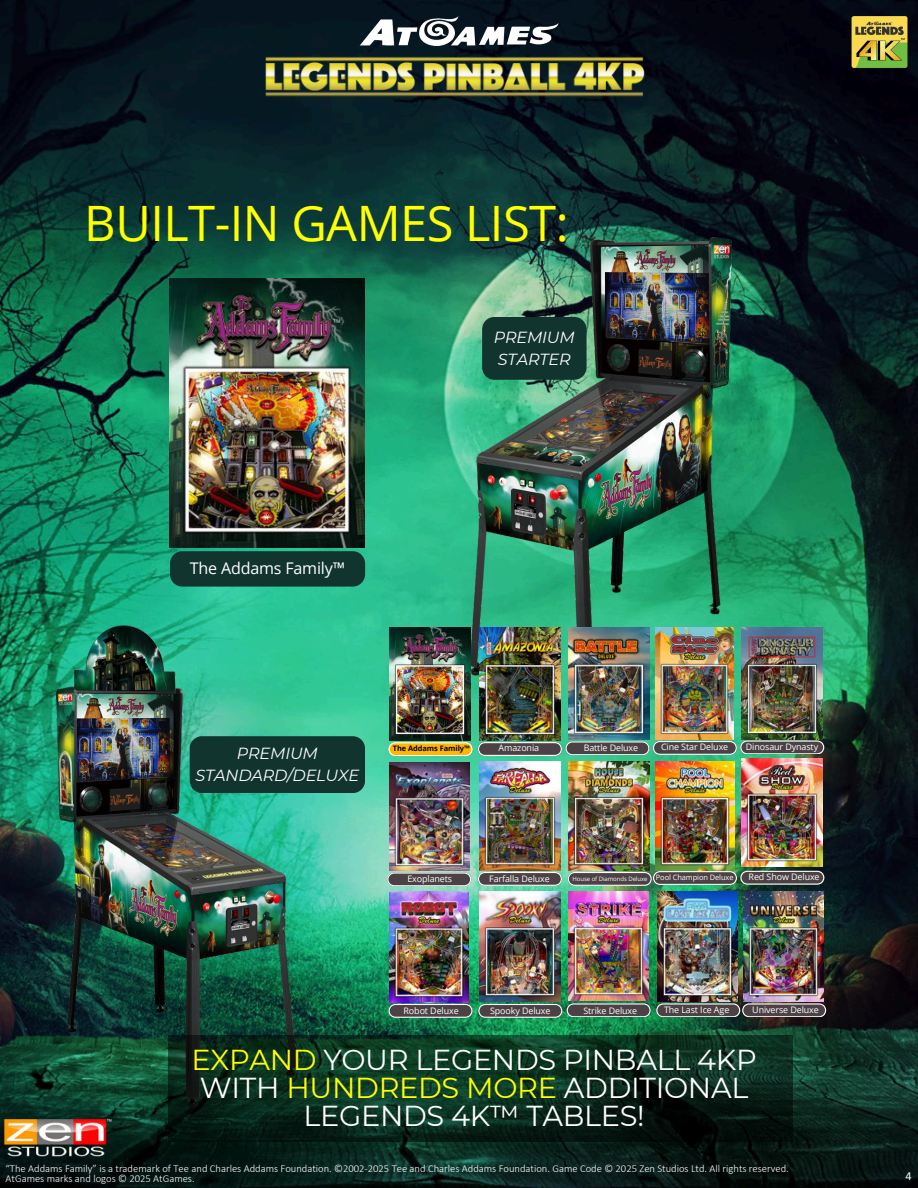
<style>
.page{position:relative;width:918px;height:1188px;background:#fff}
.page>*{position:absolute;margin:0;border:0;box-sizing:border-box;transform-origin:0 0}
.t1{font:48.75px "Open Sans";letter-spacing:-.01em;color:#ff0}
.t2{font:28.8px/28.2px "Montserrat";letter-spacing:-.01em;color:#fff;text-align:center}
.t3{font:italic 16.05px/22.5px "Montserrat";letter-spacing:-.01em;color:#fff}
.t4{font:16.05px "Open Sans";letter-spacing:-.01em;color:#fff}
.t5{font:12.3px "Calibri";color:#fff}
.t6{font:300 10.65px/10.6px "Calibri";color:#fff}
.t7{font:9px "Open Sans";letter-spacing:-.01em;color:#fff}
.t8{font:7.5px "Open Sans";letter-spacing:-.01em;color:#fff}
.t9{font:700 7.5px "Open Sans";letter-spacing:-.01em;color:#000}
.t10{font:6px "Open Sans";letter-spacing:-.01em;color:#fff}
.s1{color:#ff0}
</style>
<div class="page">
<img style="left:0;top:0;width:918px;height:1188px">
<img style="left:9px;top:597px;width:326px;height:537px">
<img style="left:426px;top:94px;width:366px;height:646px">
<svg style="left:168px;top:1035px;width:624px;height:106px;background:#0a2b1c"></svg>
<img style="left:846px;top:8px;width:69px;height:66px">
<img style="left:0;top:1112px;width:112px;height:57px">
<img style="left:170px;top:279px;width:195px;height:269px">
<svg style="left:170px;top:551px;width:195px;height:36px;background:#123831"></svg>
<div style="left:482px;top:317px;width:104px;height:63px;background:#12342e"></div>
<div style="left:190px;top:736px;width:175px;height:57px;background:#12342e"></div>
<img style="left:353px;top:8px;width:212px;height:38px">
<img style="left:258px;top:46px;width:393px;height:62px">
<img style="left:742px;top:628px;width:81px;height:111px">
<img style="left:656px;top:761px;width:79px;height:109px">
<img style="left:479px;top:628px;width:81px;height:112px">
<img style="left:744px;top:892px;width:80px;height:110px">
<img style="left:657px;top:891px;width:80px;height:111px">
<img style="left:569px;top:892px;width:80px;height:109px">
<img style="left:390px;top:892px;width:78px;height:110px">
<img style="left:390px;top:628px;width:81px;height:112px">
<img style="left:742px;top:759px;width:81px;height:108px">
<img style="left:569px;top:761px;width:81px;height:110px">
<img style="left:390px;top:762px;width:80px;height:108px">
<img style="left:479px;top:762px;width:81px;height:109px">
<img style="left:656px;top:627px;width:77px;height:113px">
<img style="left:569px;top:627px;width:81px;height:113px">
<img style="left:479px;top:891px;width:81px;height:111px">
<svg style="left:387px;top:872px;width:84px;height:14px"></svg>
<svg style="left:478px;top:872px;width:84px;height:14px"></svg>
<svg style="left:388px;top:740px;width:436px;height:16px;background:#787f5e"></svg>
<svg style="left:388px;top:1003px;width:438px;height:15px;background:#5e635e"></svg>
<svg style="left:568px;top:871px;width:256px;height:15px;background:#646462"></svg>
<h6 class="t1" style="left:84px;top:189px;width:486px">BUILT-IN GAMES LIST:</h6>
<h4 class="t3" style="left:494px;top:326px;width:83px">PREMIUM<br>STARTER</h4>
<p class="t4" style="left:190px;top:557px;width:157px">The Addams Family™</p>
<p class="t3" style="left:195px;top:742px;width:165px;text-align:center">PREMIUM<br>STANDARD/DELUXE</p>
<p class="t9" style="left:393px;top:743px;width:78px">The Addams Family™</p>
<h6 class="t7" style="left:499px;top:742px;width:42px">Amazonia</h6>
<p class="t7" style="left:584px;top:742px;width:56px">Battle Deluxe</p>
<h6 class="t7" style="left:661px;top:741px;width:69px">Cine Star Deluxe</h6>
<h2 class="t7" style="left:746px;top:740px;width:74px">Dinosaur Dynasty</h2>
<h6 class="t7" style="left:407px;top:873px;width:46px">Exoplanets</h6>
<h6 class="t7" style="left:489px;top:872px;width:62px">Farfalla Deluxe</h6>
<p class="t10" style="left:573px;top:875px;width:76px">House of Diamonds Deluxe</p>
<h5 class="t7" style="left:749px;top:870px;width:73px">Red Show Deluxe</h5>
<h3 class="t8" style="left:656px;top:872px;width:79px">Pool Champion Deluxe</h3>
<p class="t7" style="left:404px;top:1005px;width:57px">Robot Deluxe</p>
<p class="t7" style="left:490px;top:1004px;width:62px">Spooky Deluxe</p>
<p class="t7" style="left:583px;top:1004px;width:55px">Strike Deluxe</p>
<h6 class="t7" style="left:664px;top:1003px;width:67px">The Last Ice Age</h6>
<p class="t7" style="left:752px;top:1003px;width:68px">Universe Deluxe</p>
<p class="t2" style="left:192px;top:1045px;width:567px"><span class="s1">EXPAND</span> YOUR LEGENDS PINBALL 4KP<br>WITH <span class="s1">HUNDREDS MORE</span> ADDITIONAL<br>LEGENDS 4K™ TABLES!</p>
<p class="t6" style="left:6px;top:1164px;width:785px">“The Addams Family” is a trademark of Tee and Charles Addams Foundation. ©2002-2025 Tee and Charles Addams Foundation. Game Code © 2025 Zen Studios Ltd. All rights reserved.<br>AtGames marks and logos © 2025 AtGames.</p>
<h6 class="t5" style="left:905px;top:1171px;width:8px">4</h6>
</div>
